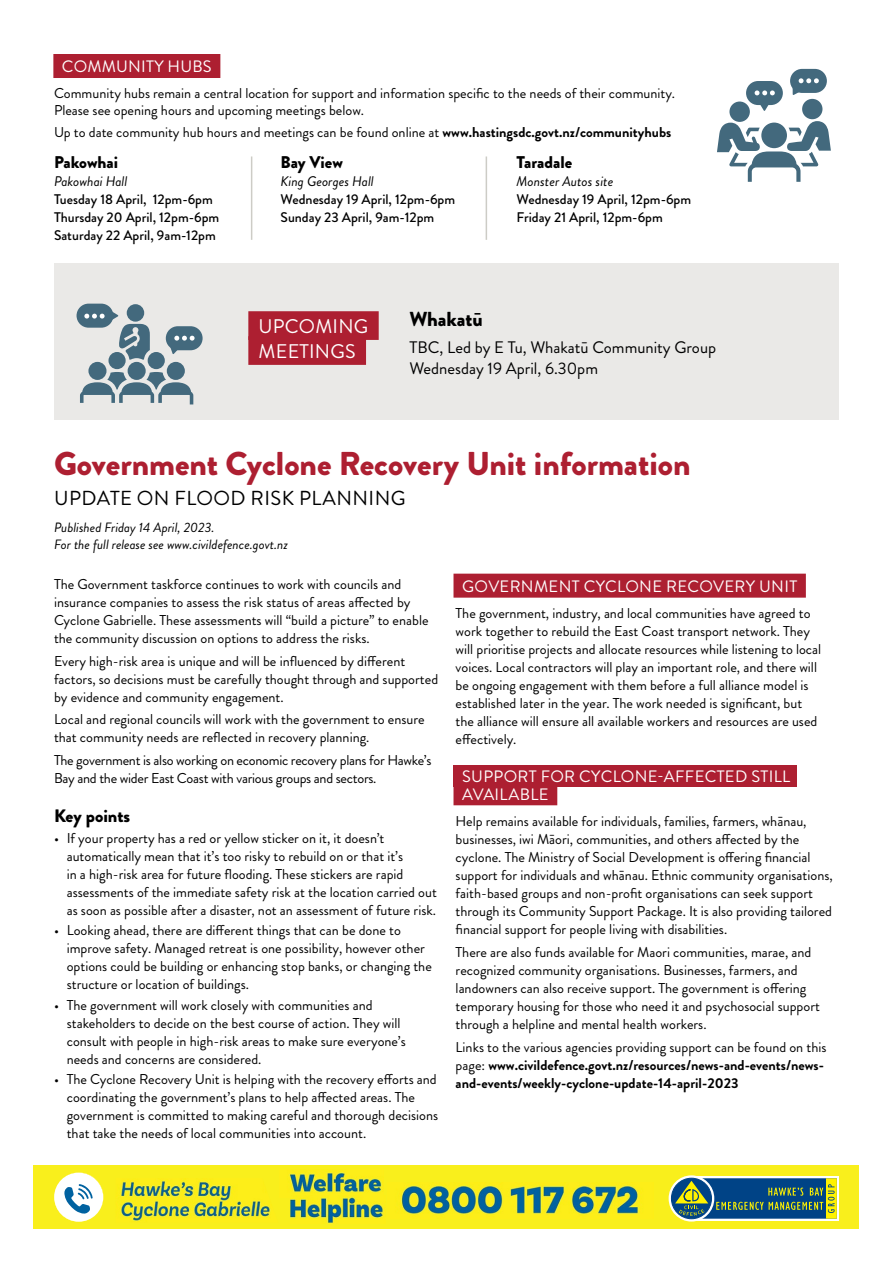
<style>
.page{position:relative;width:893px;height:1263px;background:#fff}
.page>*{position:absolute;margin:0;border:0;box-sizing:border-box;transform-origin:0 0}
.t1{font:900 33px "Brandon Grotesque";color:#ad1f31}
.t2{font:20.25px "Brandon Grotesque";letter-spacing:.02em;color:#000}
.t3{font:900 20.25px "Brandon Grotesque";color:#000}
.t4{font:19.65px/24.9px "Brandon Grotesque";letter-spacing:.01em;color:#fff}
.t5{font:900 18px "Brandon Grotesque";color:#000}
.t6{font:900 16.95px "Brandon Grotesque";color:#000}
.t7{font:16.65px/21.5px "Brandon Grotesque";color:#000}
.t8{font:16.5px/18px "Brandon Grotesque";letter-spacing:.02em;color:#fff}
.t9{font:14.25px/18px "Brandon Grotesque";color:#000}
.t10{font:700 14.25px/18px "Brandon Grotesque";color:#000}
.t11{font:14.25px/18px "Brandon Grotesque";letter-spacing:-.02em;color:#000}
.t12{font:500 13.95px/18px "Brandon Grotesque";color:#000}
.t13{font:italic 13.95px "Brandon Grotesque";color:#000}
.t14{font:italic 13.5px/17.2px "Brandon Grotesque";color:#000}
.s1{font-weight:700}
.s2{font-weight:400}
</style>
<div class="page">
<div style="left:54px;top:264px;width:785px;height:156px;background:#eae9e7"></div>
<div style="left:453px;top:765px;width:344px;height:21px;background:#ad1f31"></div>
<div style="left:34px;top:1165px;width:825px;height:64px;background:#f9ef1c"></div>
<div style="left:54px;top:1172px;width:49px;height:50px;background:#fff;border-radius:50%"></div>
<svg style="left:64px;top:1184px;width:29px;height:30px"></svg>
<div style="left:691px;top:1176px;width:148px;height:45px;background:#fff"></div>
<div style="left:669px;top:1175px;width:45px;height:46px;border:6px solid #fff;border-radius:50%"></div>
<div style="left:671px;top:1178px;width:40px;height:41px;background:#004386;border-radius:50%"></div>
<div style="left:671px;top:1178px;width:41px;height:41px;border:1px solid #004386;border-radius:50%"></div>
<svg style="left:675px;top:1178px;width:162px;height:41px;background:#396a71"></svg>
<img style="left:289px;top:1171px;width:93px;height:22px">
<img style="left:290px;top:1196px;width:94px;height:27px">
<img style="left:401px;top:1183px;width:238px;height:32px">
<img style="left:121px;top:1178px;width:150px;height:43px">
<div style="left:453px;top:574px;width:353px;height:24px;background:#ad1f31"></div>
<div style="left:453px;top:781px;width:104px;height:24px;background:#ad1f31"></div>
<div style="left:53px;top:54px;width:167px;height:24px;background:#ad1f31"></div>
<div style="left:248px;top:311px;width:131px;height:29px;background:#ad1f31"></div>
<div style="left:248px;top:336px;width:118px;height:29px;background:#ad1f31"></div>
<div style="left:166px;top:326px;width:37px;height:24px;background:#43697d;border-radius:12px"></div>
<div style="left:127px;top:304px;width:17px;height:18px;background:#43697d;border-radius:50%"></div>
<div style="left:88px;top:362px;width:19px;height:18px;background:#43697d;border-radius:50%"></div>
<div style="left:108px;top:352px;width:18px;height:17px;background:#43697d;border-radius:50%"></div>
<div style="left:128px;top:362px;width:18px;height:18px;background:#43697d;border-radius:50%"></div>
<div style="left:148px;top:352px;width:17px;height:17px;background:#43697d;border-radius:50%"></div>
<div style="left:167px;top:362px;width:18px;height:18px;background:#43697d;border-radius:50%"></div>
<svg style="left:80px;top:372px;width:113px;height:32px"></svg>
<div style="left:77px;top:304px;width:36px;height:24px;background:#43697d;border-radius:12px"></div>
<svg style="left:84px;top:312px;width:66px;height:48px"></svg>
<svg style="left:170px;top:336px;width:25px;height:18px"></svg>
<svg style="left:717px;top:121px;width:114px;height:61px"></svg>
<div style="left:729px;top:102px;width:21px;height:20px;background:#43697d;border-radius:50%"></div>
<div style="left:802px;top:99px;width:20px;height:20px;background:#43697d;border-radius:50%"></div>
<div style="left:746px;top:81px;width:37px;height:24px;background:#43697d;border-radius:12px"></div>
<svg style="left:760px;top:105px;width:8px;height:6px"></svg>
<svg style="left:755px;top:90px;width:20px;height:5px"></svg>
<div style="left:790px;top:69px;width:37px;height:24px;background:#43697d;border-radius:12px"></div>
<svg style="left:792px;top:78px;width:27px;height:17px"></svg>
<hr style="left:251px;top:156px;width:1px;height:84px;background:#cdccc6">
<hr style="left:486px;top:156px;width:1px;height:84px;background:#cdccc6">
<p class="t8" style="left:62px;top:58px;width:151px">COMMUNITY HUBS</p>
<p class="t9" style="left:54px;top:84px;width:623px;line-height:17.2px">Community hubs remain a central location for support and information specific to the needs of their community.<br>Please see opening hours and upcoming meetings below.</p>
<p class="t9" style="left:54px;top:123px;width:619px">Up to date community hub hours and meetings can be found online at <span class="s1">www.hastingsdc.govt.nz/communityhubs</span></p>
<p class="t6" style="left:54px;top:150px;width:66px">Pakowhai</p>
<p class="t13" style="left:54px;top:172px;width:75px">Pakowhai Hall</p>
<p class="t12" style="left:54px;top:191px;width:167px">Tuesday 18 April, 12pm-6pm<br>Thursday 20 April, 12pm-6pm<br>Saturday 22 April, 9am-12pm</p>
<p class="t6" style="left:281px;top:150px;width:64px">Bay View</p>
<p class="t13" style="left:281px;top:172px;width:95px">King Georges Hall</p>
<p class="t12" style="left:281px;top:191px;width:176px">Wednesday 19 April, 12pm-6pm<br>Sunday 23 April, 9am-12pm</p>
<p class="t6" style="left:517px;top:150px;width:57px">Taradale</p>
<p class="t13" style="left:517px;top:172px;width:98px">Monster Autos site</p>
<p class="t12" style="left:517px;top:191px;width:176px">Wednesday 19 April, 12pm-6pm<br>Friday 21 April, 12pm-6pm</p>
<h3 class="t4" style="left:259px;top:314px;width:111px">UPCOMING<br>MEETINGS</h3>
<h2 class="t3" style="left:409px;top:304px;width:75px">Whakatū</h2>
<p class="t7" style="left:409px;top:337px;width:308px">TBC, Led by E Tu, Whakatū Community Group<br>Wednesday 19 April, 6.30pm</p>
<h1 class="t1" style="left:54px;top:440px;width:638px">Government Cyclone Recovery Unit information</h1>
<p class="t14" style="left:54px;top:519px;width:235px">Published Friday 14 April, 2023.<br>For the full release see www.civildefence.govt.nz</p>
<h2 class="t2" style="left:54px;top:484px;width:353px">UPDATE ON FLOOD RISK PLANNING</h2>
<p class="t9" style="left:54px;top:575px;width:376px">The Government taskforce continues to work with councils and insurance companies to assess the risk status of areas affected by Cyclone Gabrielle. These assessments will “build a picture” to enable the community discussion on options to address the risks.</p>
<p class="t9" style="left:54px;top:652px;width:386px">Every high-risk area is unique and will be influenced by different factors, so decisions must be carefully thought through and supported by evidence and community engagement.</p>
<p class="t9" style="left:54px;top:710px;width:372px">Local and regional councils will work with the government to ensure that community needs are reflected in recovery planning.</p>
<p class="t11" style="left:54px;top:751px;width:379px">The government is also working on economic recovery plans for Hawke’s<br>Bay and the wider East Coast with various groups and sectors.</p>
<p class="t5" style="left:54px;top:803px;width:78px">Key points</p>
<p class="t9" style="left:67px;top:829px;width:372px;text-indent:-13px">• If your property has a red or yellow sticker on it, it doesn’t automatically mean that it’s too risky to rebuild on or that it’s<br>in a high-risk area for future flooding. These stickers are rapid assessments of the immediate safety risk at the location carried out as soon as possible after a disaster, not an assessment of future risk.</p>
<p class="t9" style="left:67px;top:922px;width:367px;text-indent:-13px">• Looking ahead, there are different things that can be done to improve safety. Managed retreat is one possibility, however other options could be building or enhancing stop banks, or changing the structure or location of buildings.</p>
<p class="t9" style="left:67px;top:996px;width:341px;text-indent:-13px">• The government will work closely with communities and stakeholders to decide on the best course of action. They will consult with people in high-risk areas to make sure everyone’s needs and concerns are considered.</p>
<p class="t9" style="left:67px;top:1071px;width:373px;text-indent:-13px">• The Cyclone Recovery Unit is helping with the recovery efforts and coordinating the government’s plans to help affected areas. The government is committed to making careful and thorough decisions that take the needs of local communities into account.</p>
<p class="t8" style="left:462px;top:577px;width:337px">GOVERNMENT CYCLONE RECOVERY UNIT</p>
<p class="t9" style="left:456px;top:605px;width:367px">The government, industry, and local communities have agreed to work together to rebuild the East Coast transport network. They will prioritise projects and allocate resources while listening to local voices. Local contractors will play an important role, and there will be ongoing engagement with them before a full alliance model is established later in the year. The work needed is significant, but the alliance will ensure all available workers and resources are used effectively.</p>
<p class="t8" style="left:462px;top:767px;width:330px">SUPPORT FOR CYCLONE-AFFECTED STILL<br>AVAILABLE</p>
<p class="t9" style="left:456px;top:812px;width:379px">Help remains available for individuals, families, farmers, whānau, businesses, iwi Māori, communities, and others affected by the cyclone. The Ministry of Social Development is offering financial support for individuals and whānau. Ethnic community organisations, faith-based groups and non-profit organisations can seek support through its Community Support Package. It is also providing tailored financial support for people living with disabilities.</p>
<p class="t9" style="left:456px;top:943px;width:366px">There are also funds available for Maori communities, marae, and recognized community organisations. Businesses, farmers, and landowners can also receive support. The government is offering temporary housing for those who need it and psychosocial support through a helpline and mental health workers.</p>
<p class="t10" style="left:456px;top:1038px;width:372px"><span class="s2">Links to the various agencies providing support can be found on this page:</span> www.civildefence.govt.nz/resources/news-and-events/news&shy;and-events/weekly-cyclone-update-14-april-2023</p>
</div>
